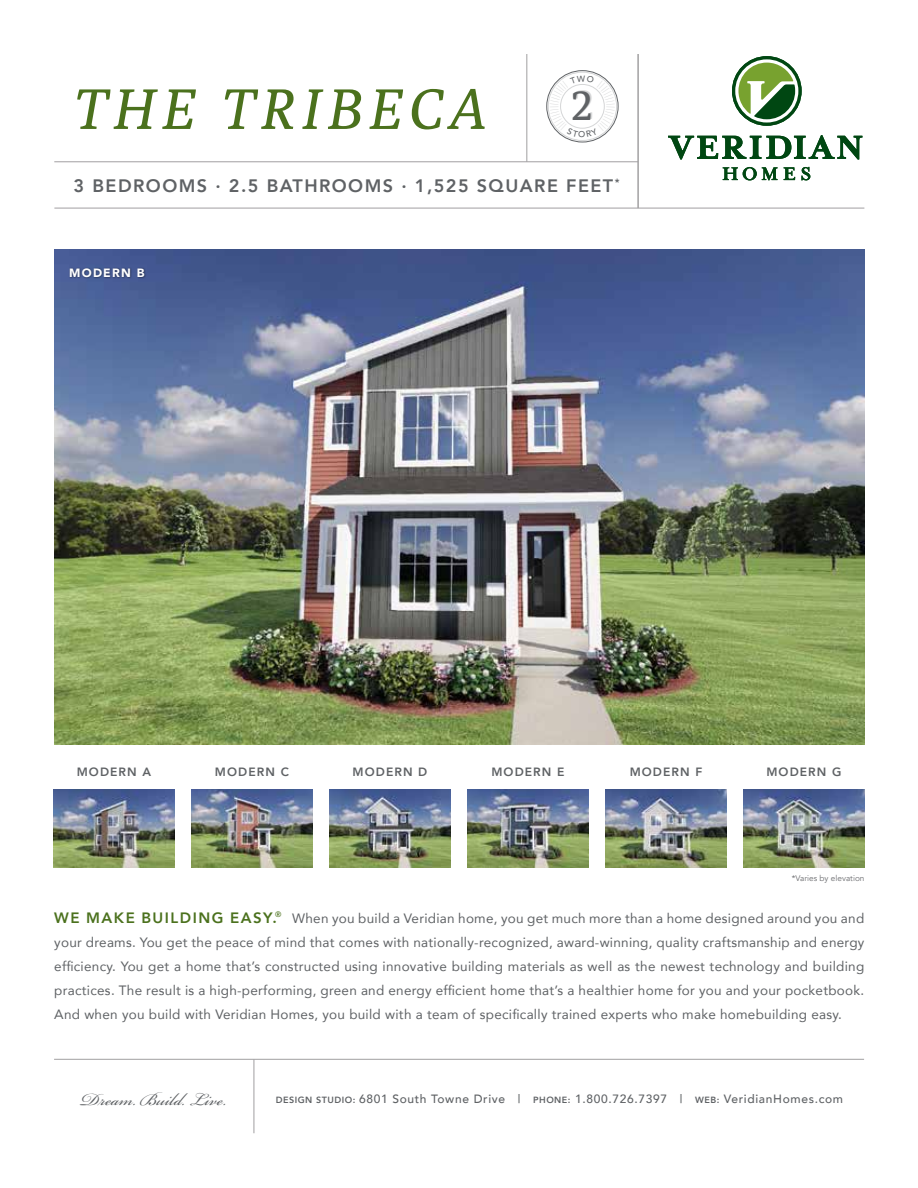
<style>
.page{position:relative;width:918px;height:1188px;background:#fff}
.page>*{position:absolute;margin:0;border:0;box-sizing:border-box;transform-origin:0 0}
.t1{font:italic 57px "Poly";letter-spacing:.11em;color:#4b711d}
.t2{font:42.6px "Poly";color:#5f6265}
.t3{font:27px "Bickham Script Pro";color:#5f6265}
.t4{font:800 18px "Avenir";letter-spacing:.08em;color:#5f6265}
.t5{font:13.5px/24px "Avenir";letter-spacing:.02em;color:#5f6265;text-align:justify}
.t6{font:500 12px "Avenir";letter-spacing:.055em;color:#5f6265}
.t7{font:800 12px "Avenir";letter-spacing:.09em;color:#5f6265}
.t8{font:900 12px "Avenir";letter-spacing:.1em;color:#fff}
.t9{font:8.25px "Avenir";color:#6d6e71}
.s1{font-weight:800;font-size:15px;color:#4b711d}
.s2{font-weight:800;font-size:9px}
</style>
<div class="page">
<hr style="left:54px;top:208px;width:810px;height:1px;background:#a19fa1">
<hr style="left:527px;top:54px;width:1px;height:108px;background:#a19fa1">
<hr style="left:54px;top:161px;width:584px;height:1px;background:#a19fa1">
<div style="left:548px;top:72px;width:69px;height:69px;border:1px solid #d5d6d7;border-radius:50%"></div>
<div style="left:546px;top:70px;width:73px;height:72px;border:1px solid #5f6265;border-radius:50%"></div>
<div style="left:560px;top:84px;width:45px;height:44px;border:1px solid #d5d6d7;border-radius:50%"></div>
<hr style="left:54px;top:1059px;width:810px;height:1px;background:#a19fa1">
<hr style="left:254px;top:1059px;width:1px;height:74px;background:#a19fa1">
<svg style="left:732px;top:56px;width:70px;height:70px"></svg>
<svg style="left:735px;top:59px;width:63px;height:64px"></svg>
<svg style="left:668px;top:135px;width:194px;height:25px"></svg>
<svg style="left:738px;top:63px;width:57px;height:56px"></svg>
<svg style="left:723px;top:167px;width:55px;height:13px"></svg>
<svg style="left:801px;top:167px;width:9px;height:13px"></svg>
<svg style="left:784px;top:167px;width:11px;height:13px"></svg>
<hr style="left:638px;top:54px;width:1px;height:154px;background:#a19fa1">
<img style="left:54px;top:250px;width:810px;height:494px">
<div style="left:69px;top:267px;width:78px;height:12px;background:#000;opacity:.5"></div>
<img style="left:53px;top:789px;width:121px;height:79px">
<img style="left:329px;top:789px;width:121px;height:79px">
<img style="left:191px;top:789px;width:121px;height:79px">
<img style="left:468px;top:789px;width:121px;height:79px">
<img style="left:606px;top:789px;width:121px;height:79px">
<img style="left:744px;top:789px;width:121px;height:79px">
<svg style="left:567px;top:128px;width:31px;height:10px"></svg>
<h1 class="t1" style="left:73px;top:74px;width:415px">THE TRIBECA</h1>
<h2 class="t2" style="left:572px;top:81px;width:23px">2</h2>
<h3 class="t4" style="left:74px;top:172px;width:547px">3 BEDROOMS · 2.5 BATHROOMS · 1,525 SQUARE FEET<sup>*</sup></h3>
<p class="t8" style="left:69px;top:262px;width:77px">MODERN B</p>
<p class="t7" style="left:77px;top:762px;width:76px">MODERN A</p>
<p class="t7" style="left:215px;top:762px;width:75px">MODERN C</p>
<p class="t7" style="left:353px;top:762px;width:76px">MODERN D</p>
<p class="t7" style="left:491px;top:762px;width:75px">MODERN E</p>
<p class="t7" style="left:630px;top:762px;width:74px">MODERN F</p>
<p class="t7" style="left:766px;top:762px;width:77px">MODERN G</p>
<p class="t9" style="left:792px;top:873px;width:74px">*Varies by elevation</p>
<p class="t5" style="left:54px;top:906px;width:812px"><span class="s1">WE MAKE BUILDING EASY.</span><sup>®</sup> When you build a Veridian home, you get much more than a home designed around you and your dreams. You get the peace of mind that comes with nationally-recognized, award-winning, quality craftsmanship and energy efficiency. You get a home that’s constructed using innovative building materials as well as the newest technology and building practices. The result is a high-performing, green and energy efficient home that’s a healthier home for you and your pocketbook.<br>And when you build with Veridian Homes, you build with a team of specifically trained experts who make homebuilding easy.</p>
<h3 class="t3" style="left:81px;top:1080px;width:147px">Dream. Build. Live.</h3>
<p class="t6" style="left:276px;top:1088px;width:569px"><span class="s2">DESIGN STUDIO:</span> 6801 South Towne Drive | <span class="s2">PHONE:</span> 1.800.726.7397 | <span class="s2">WEB:</span> VeridianHomes.com</p>
</div>
